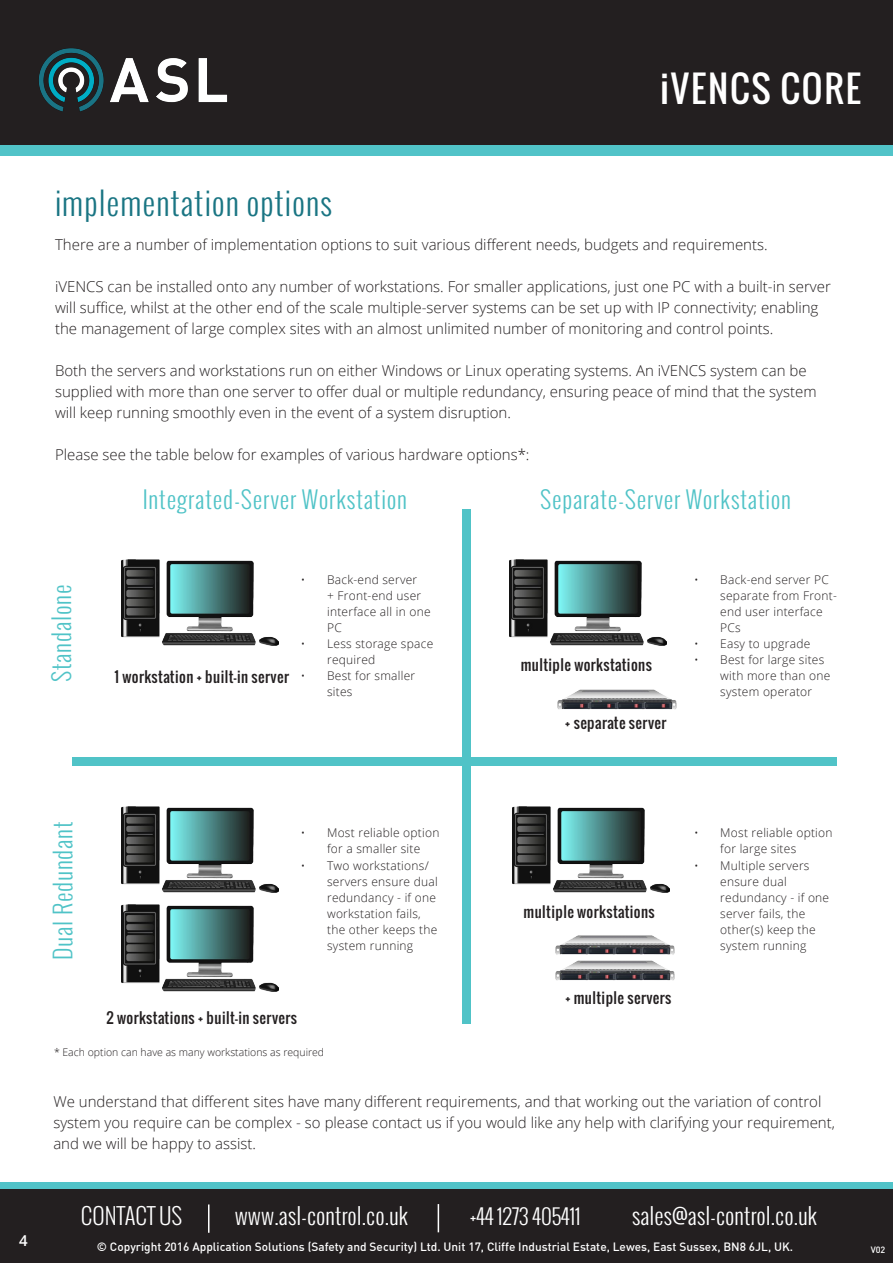
<style>
.page{position:relative;width:893px;height:1263px;background:#fff}
.page>*{position:absolute;margin:0;border:0;box-sizing:border-box;transform-origin:0 0}
.t1{font:36px "Oswald";letter-spacing:.05em;color:#fff}
.t2{font:300 31.5px "Oswald";letter-spacing:.03em;color:#1a7583}
.t3{font:300 23.4px "Oswald";letter-spacing:.03em;color:#50c3c7}
.t4{font:300 22.5px "Oswald";color:#fff}
.t5{font:300 21px "Oswald";color:#fff}
.t6{font:300 15px/21px "Open Sans";color:#231f20}
.t7{font:600 15px "Open Sans";color:#fff}
.t8{font:14.55px "Oswald";letter-spacing:.03em;color:#231f20}
.t9{font:300 12px/16px "Open Sans";letter-spacing:.02em;color:#231f20}
.t10{font:500 11.85px "DIN";color:#fff}
.t11{font:300 10.5px "Open Sans";color:#231f20}
.t12{font:500 9px "DIN";color:#fff}
</style>
<div class="page">
<div style="left:0;top:0;width:893px;height:146px;background:#231f20"></div>
<div style="left:0;top:146px;width:893px;height:10px;background:#51c3c8"></div>
<div style="left:0;top:1185px;width:893px;height:78px;background:#231f20"></div>
<svg style="left:208px;top:1204px;width:1px;height:29px"></svg>
<svg style="left:438px;top:1204px;width:1px;height:28px"></svg>
<div style="left:72px;top:758px;width:765px;height:8px;background:#50c3c7"></div>
<div style="left:462px;top:509px;width:9px;height:515px;background:#50c3c7"></div>
<img style="left:122px;top:559px;width:157px;height:86px">
<img style="left:509px;top:559px;width:157px;height:86px">
<img style="left:512px;top:806px;width:157px;height:86px">
<img style="left:122px;top:806px;width:157px;height:86px">
<img style="left:122px;top:905px;width:157px;height:86px">
<img style="left:557px;top:689px;width:120px;height:21px">
<img style="left:555px;top:935px;width:120px;height:19px">
<img style="left:555px;top:954px;width:120px;height:27px">
<img style="left:15px;top:36px;width:245px;height:90px">
<div style="left:0;top:1182px;width:893px;height:6px;background:#51c3c8"></div>
<p class="t2" style="left:55px;top:181px;width:279px">implementation options</p>
<p class="t1" style="left:660px;top:61px;width:202px">iVENCS CORE</p>
<p class="t6" style="left:55px;top:234px;width:714px">There are a number of implementation options to suit various different needs, budgets and requirements.</p>
<p class="t6" style="left:55px;top:276px;width:777px">iVENCS can be installed onto any number of workstations. For smaller applications, just one PC with a built-in server will suffice, whilst at the other end of the scale multiple-server systems can be set up with IP connectivity; enabling the management of large complex sites with an almost unlimited number of monitoring and control points.</p>
<p class="t6" style="left:55px;top:360px;width:763px">Both the servers and workstations run on either Windows or Linux operating systems. An iVENCS system can be supplied with more than one server to offer dual or multiple redundancy, ensuring peace of mind that the system will keep running smoothly even in the event of a system disruption.</p>
<p class="t6" style="left:55px;top:444px;width:476px">Please see the table below for examples of various hardware options*:</p>
<p class="t3" style="left:46px;top:682px;width:99px;rotate:-90deg">Standalone</p>
<p class="t3" style="left:143px;top:483px;width:266px">Integrated-Server Workstation</p>
<p class="t8" style="left:115px;top:666px;width:176px">1 workstation + built-in server</p>
<p class="t9" style="left:327px;top:571px;width:105px;text-indent:-26px">• Back-end server<br>+ Front-end user interface all in one<br>PC</p>
<p class="t9" style="left:327px;top:635px;width:108px;text-indent:-26px">• Less storage space required</p>
<p class="t9" style="left:327px;top:667px;width:90px;text-indent:-26px">• Best for smaller sites</p>
<p class="t3" style="left:540px;top:483px;width:253px">Separate-Server Workstation</p>
<p class="t8" style="left:521px;top:653px;width:133px">multiple workstations</p>
<p class="t8" style="left:565px;top:712px;width:102px">+ separate server</p>
<p class="t9" style="left:720px;top:571px;width:118px;text-indent:-26px">• Back-end server PC separate from Front&shy;end user interface<br>PCs</p>
<p class="t9" style="left:694px;top:635px;width:118px">• Easy to upgrade</p>
<p class="t9" style="left:720px;top:651px;width:112px;text-indent:-26px">• Best for large sites with more than one system operator</p>
<p class="t7" style="left:19px;top:1230px;width:10px">4</p>
<p class="t3" style="left:47px;top:960px;width:140px;rotate:-90deg">Dual Redundant</p>
<p class="t9" style="left:327px;top:825px;width:114px;text-indent:-26px">• Most reliable option for a smaller site</p>
<p class="t9" style="left:327px;top:857px;width:112px;text-indent:-26px">• Two workstations/ servers ensure dual redundancy - if one workstation fails, the other keeps the system running</p>
<p class="t8" style="left:107px;top:1007px;width:192px">2 workstations + built-in servers</p>
<p class="t11" style="left:54px;top:1045px;width:272px">* Each option can have as many workstations as required</p>
<p class="t8" style="left:524px;top:901px;width:133px">multiple workstations</p>
<p class="t8" style="left:565px;top:986px;width:107px">+ multiple servers</p>
<p class="t9" style="left:720px;top:825px;width:114px;text-indent:-26px">• Most reliable option for large sites</p>
<p class="t9" style="left:720px;top:857px;width:110px;text-indent:-26px">• Multiple servers ensure dual redundancy - if one server fails, the other(s) keep the system running</p>
<p class="t6" style="left:53px;top:1090px;width:783px">We understand that different sites have many different requirements, and that working out the variation of control system you require can be complex - so please contact us if you would like any help with clarifying your requirement, and we will be happy to assist.</p>
<p class="t4" style="left:81px;top:1201px;width:103px">CONTACT US</p>
<p class="t4" style="left:235px;top:1201px;width:175px">www.asl-control.co.uk</p>
<p class="t5" style="left:470px;top:1202px;width:112px">+44 1273 405411</p>
<p class="t4" style="left:632px;top:1201px;width:187px">sales@asl-control.co.uk</p>
<p class="t10" style="left:97px;top:1239px;width:698px">© Copyright 2016 Application Solutions (Safety and Security) Ltd. Unit 17, Cliffe Industrial Estate, Lewes, East Sussex, BN8 6JL, UK.</p>
<p class="t12" style="left:871px;top:1243px;width:16px">V02</p>
</div>
